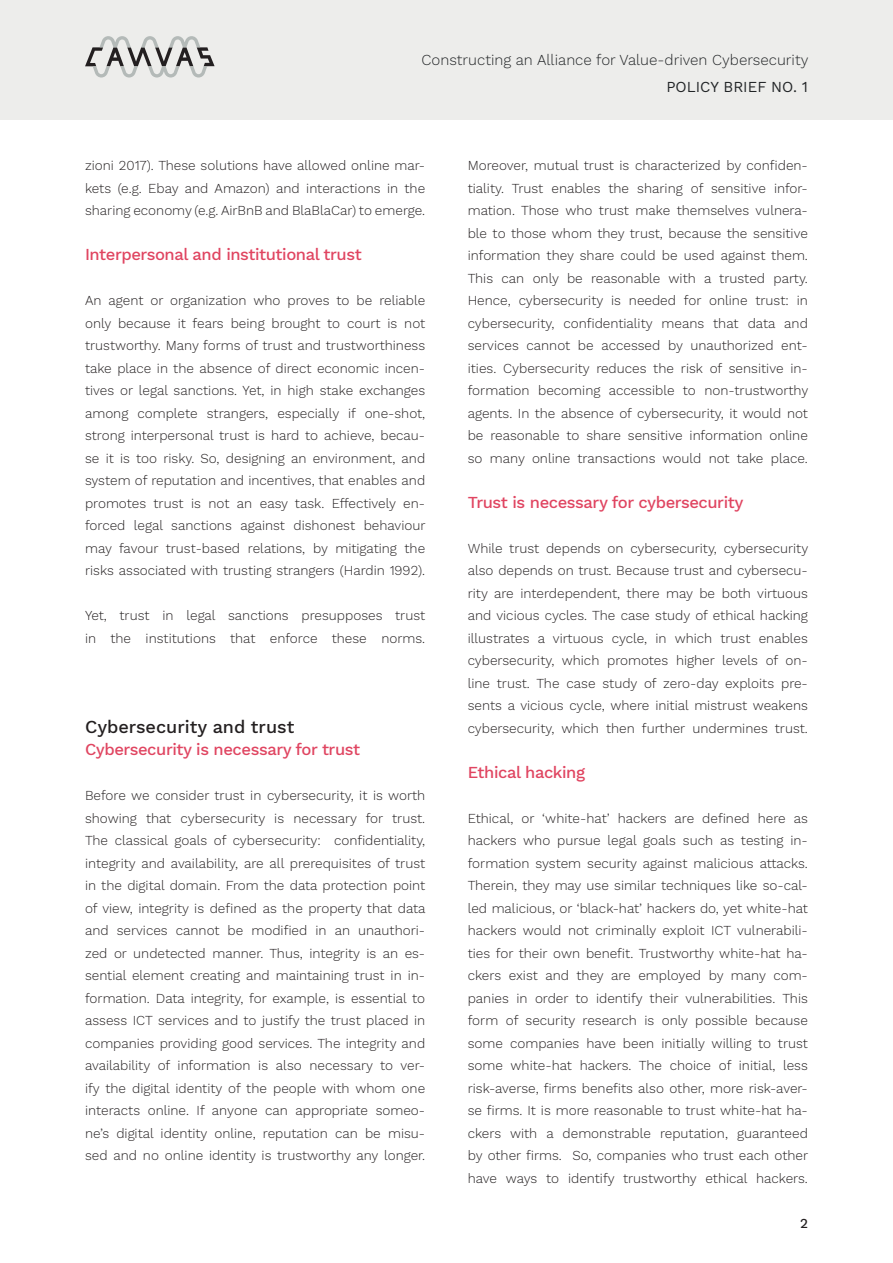
<style>
.page{position:relative;width:893px;height:1263px;background:#fff}
.page>*{position:absolute;margin:0;border:0;box-sizing:border-box;transform-origin:0 0}
.Headline_3{font:500 18px "Work Sans";color:#231f20}
.Zwischenüberschrift{font:500 16.5px "Work Sans";letter-spacing:-.025em;color:#e04561}
.Headline_3-2{font:500 16.5px "Work Sans";letter-spacing:-.025em;color:#e04561}
.t1{font:300 15px "Work Sans";color:#212426}
.Dachzeile_linksbündi{font:15px "Work Sans";color:#212426}
.Absatzformat_Blocksa{font:300 13.5px/22.5px "Work Sans";color:#231f20;text-align:justify}
.t2{font:500 13.5px "Work Sans";color:#231f20}
</style>
<div class="page">
<div style="left:0;top:0;width:893px;height:119px;background:#ededeb"></div>
<svg style="left:85px;top:36px;width:130px;height:42px"></svg>
<p class="t1" style="left:422px;top:52px;width:388px">Constructing an Alliance for Value-driven Cybersecurity</p>
<p class="Absatzformat_Blocksa" style="left:85px;top:155px;width:342px">zioni 2017). These solutions have allowed online mar&shy;kets (e.g. Ebay and Amazon) and interactions in the sharing economy (e.g. AirBnB and BlaBlaCar) to emerge.</p>
<p class="Zwischenüberschrift" style="left:85px;top:245px;width:278px">Interpersonal and institutional trust</p>
<p class="Absatzformat_Blocksa" style="left:85px;top:290px;width:342px">An agent or organization who proves to be reliable only because it fears being brought to court is not trustworthy. Many forms of trust and trustworthiness take place in the absence of direct economic incen&shy;tives or legal sanctions. Yet, in high stake exchanges among complete strangers, especially if one-shot, strong interpersonal trust is hard to achieve, becau&shy;se it is too risky. So, designing an environment, and system of reputation and incentives, that enables and promotes trust is not an easy task. Effectively en&shy;forced legal sanctions against dishonest behaviour may favour trust-based relations, by mitigating the risks associated with trusting strangers (Hardin 1992).</p>
<p class="Absatzformat_Blocksa" style="left:85px;top:605px;width:342px">Yet, trust in legal sanctions presupposes trust in the institutions that enforce these norms.</p>
<p class="Headline_3" style="left:85px;top:716px;width:211px">Cybersecurity and trust</p>
<p class="Headline_3-2" style="left:85px;top:740px;width:277px">Cybersecurity is necessary for trust</p>
<p class="Absatzformat_Blocksa" style="left:85px;top:785px;width:342px">Before we consider trust in cybersecurity, it is worth showing that cybersecurity is necessary for trust.<br>The classical goals of cybersecurity: confidentiality, integrity and availability, are all prerequisites of trust in the digital domain. From the data protection point of view, integrity is defined as the property that data and services cannot be modified in an unauthori&shy;zed or undetected manner. Thus, integrity is an es&shy;sential element creating and maintaining trust in in&shy;formation. Data integrity, for example, is essential to assess ICT services and to justify the trust placed in companies providing good services. The integrity and availability of information is also necessary to ver&shy;ify the digital identity of the people with whom one interacts online. If anyone can appropriate someo&shy;ne’s digital identity online, reputation can be misu&shy;sed and no online identity is trustworthy any longer.</p>
<p class="Dachzeile_linksbündi" style="left:666px;top:78px;width:143px">POLICY BRIEF NO. 1</p>
<p class="Absatzformat_Blocksa" style="left:468px;top:155px;width:342px">Moreover, mutual trust is characterized by confiden&shy;tiality. Trust enables the sharing of sensitive infor&shy;mation. Those who trust make themselves vulnera&shy;ble to those whom they trust, because the sensitive information they share could be used against them.<br>This can only be reasonable with a trusted party.<br>Hence, cybersecurity is needed for online trust: in cybersecurity, confidentiality means that data and services cannot be accessed by unauthorized ent&shy;ities. Cybersecurity reduces the risk of sensitive in&shy;formation becoming accessible to non-trustworthy agents. In the absence of cybersecurity, it would not be reasonable to share sensitive information online so many online transactions would not take place.</p>
<p class="Zwischenüberschrift" style="left:468px;top:492px;width:277px">Trust is necessary for cybersecurity</p>
<p class="Absatzformat_Blocksa" style="left:468px;top:537px;width:342px">While trust depends on cybersecurity, cybersecurity also depends on trust. Because trust and cybersecu&shy;rity are interdependent, there may be both virtuous and vicious cycles. The case study of ethical hacking illustrates a virtuous cycle, in which trust enables cybersecurity, which promotes higher levels of on&shy;line trust. The case study of zero-day exploits pre&shy;sents a vicious cycle, where initial mistrust weakens cybersecurity, which then further undermines trust.</p>
<p class="Zwischenüberschrift" style="left:468px;top:762px;width:119px">Ethical hacking</p>
<p class="Absatzformat_Blocksa" style="left:468px;top:807px;width:342px">Ethical, or ‘white-hat’ hackers are defined here as hackers who pursue legal goals such as testing in&shy;formation system security against malicious attacks.<br>Therein, they may use similar techniques like so-cal&shy;led malicious, or ‘black-hat’ hackers do, yet white-hat hackers would not criminally exploit ICT vulnerabili&shy;ties for their own benefit. Trustworthy white-hat ha&shy;ckers exist and they are employed by many com&shy;panies in order to identify their vulnerabilities. This form of security research is only possible because some companies have been initially willing to trust some white-hat hackers. The choice of initial, less risk-averse, firms benefits also other, more risk-aver&shy;se firms. It is more reasonable to trust white-hat ha&shy;ckers with a demonstrable reputation, guaranteed by other firms. So, companies who trust each other have ways to identify trustworthy ethical hackers.</p>
<p class="t2" style="left:800px;top:1215px;width:9px">2</p>
</div>
